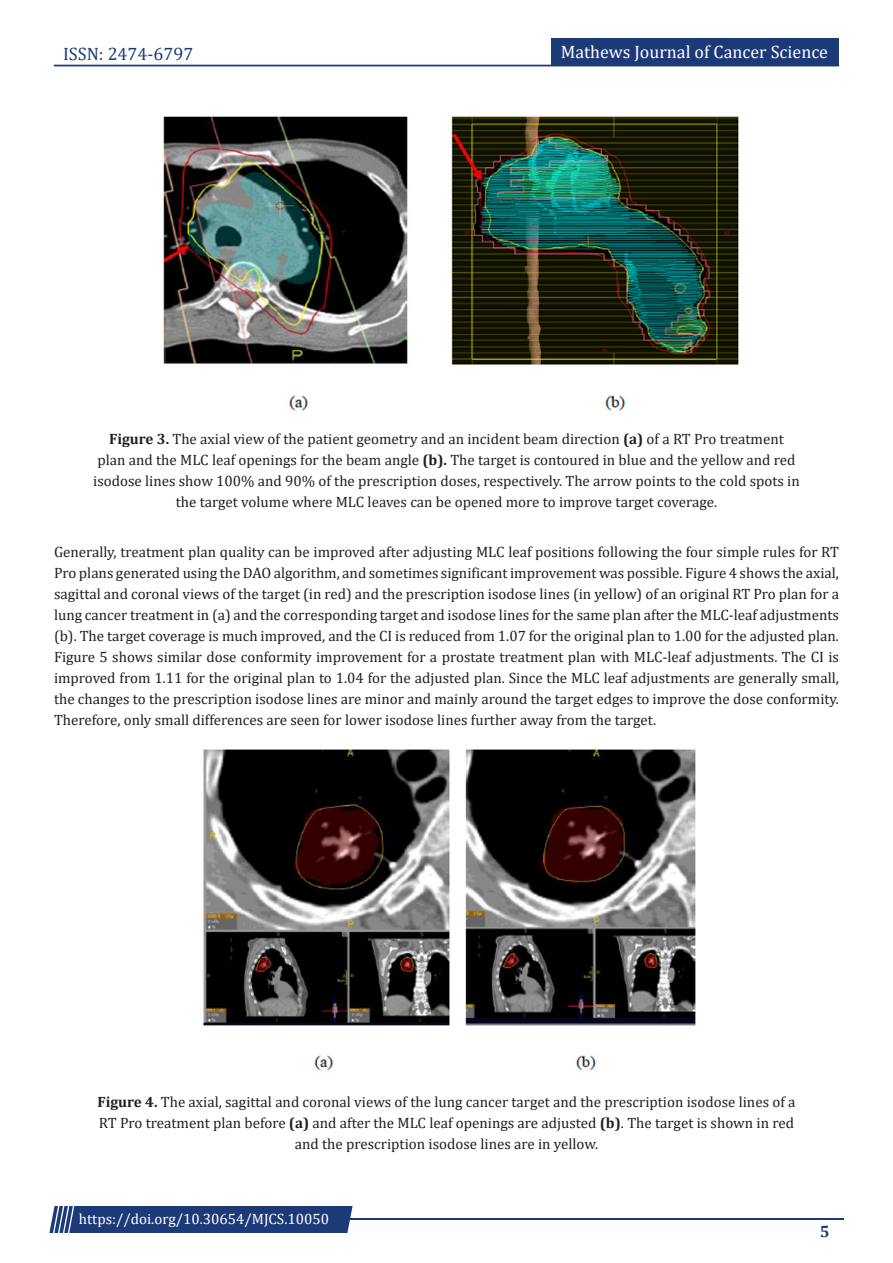
<style>
.page{position:relative;width:893px;height:1263px;background:#fff}
.page>*{position:absolute;margin:0;border:0;box-sizing:border-box;transform-origin:0 0}
.t1{font:18px "Cambria";color:#fff}
.t2{font:18px "Cambria";color:#1c3a78}
.t3{font:700 16.5px "Cambria";color:#1c3a78}
.t4{font:15px/21px "Cambria";color:#231f20;text-align:center}
.t5{font:15px "Cambria";color:#fff}
.s1{font-weight:700}
</style>
<div class="page">
<div style="left:54px;top:65px;width:785px;height:1px;border:1px solid #1c3a78"></div>
<div style="left:551px;top:39px;width:288px;height:27px;background:#1c3a78"></div>
<hr style="left:310px;top:1219px;width:534px;height:1px;background:#1c3a78">
<div style="left:49px;top:1206px;width:304px;height:27px;background:#1c3a78"></div>
<img style="left:163px;top:116px;width:576px;height:297px">
<img style="left:203px;top:749px;width:493px;height:322px">
<p class="t2" style="left:63px;top:43px;width:132px">ISSN: 2474-6797</p>
<p class="t1" style="left:561px;top:41px;width:269px">Mathews Journal of Cancer Science</p>
<p class="t4" style="left:93px;top:428px;width:708px"><span class="s1">Figure 3.</span> The axial view of the patient geometry and an incident beam direction <span class="s1">(a)</span> of a RT Pro treatment plan and the MLC leaf openings for the beam angle <span class="s1">(b).</span> The target is contoured in blue and the yellow and red isodose lines show 100% and 90% of the prescription doses, respectively. The arrow points to the cold spots in the target volume where MLC leaves can be opened more to improve target coverage.</p>
<p class="t4" style="left:54px;top:541px;width:786px;text-align:justify">Generally, treatment plan quality can be improved after adjusting MLC leaf positions following the four simple rules for RT Pro plans generated using the DAO algorithm, and sometimes significant improvement was possible. Figure 4 shows the axial, sagittal and coronal views of the target (in red) and the prescription isodose lines (in yellow) of an original RT Pro plan for a lung cancer treatment in (a) and the corresponding target and isodose lines for the same plan after the MLC-leaf adjustments (b). The target coverage is much improved, and the CI is reduced from 1.07 for the original plan to 1.00 for the adjusted plan.<br>Figure 5 shows similar dose conformity improvement for a prostate treatment plan with MLC-leaf adjustments. The CI is improved from 1.11 for the original plan to 1.04 for the adjusted plan. Since the MLC leaf adjustments are generally small, the changes to the prescription isodose lines are minor and mainly around the target edges to improve the dose conformity.<br>Therefore, only small differences are seen for lower isodose lines further away from the target.</p>
<p class="t4" style="left:97px;top:1091px;width:700px"><span class="s1">Figure 4.</span> The axial, sagittal and coronal views of the lung cancer target and the prescription isodose lines of a<br>RT Pro treatment plan before <span class="s1">(a)</span> and after the MLC leaf openings are adjusted <span class="s1">(b)</span>. The target is shown in red and the prescription isodose lines are in yellow.</p>
<p class="t5" style="left:79px;top:1210px;width:252px">https://doi.org/10.30654/MJCS.10050</p>
<p class="t3" style="left:820px;top:1220px;width:11px">5</p>
</div>
